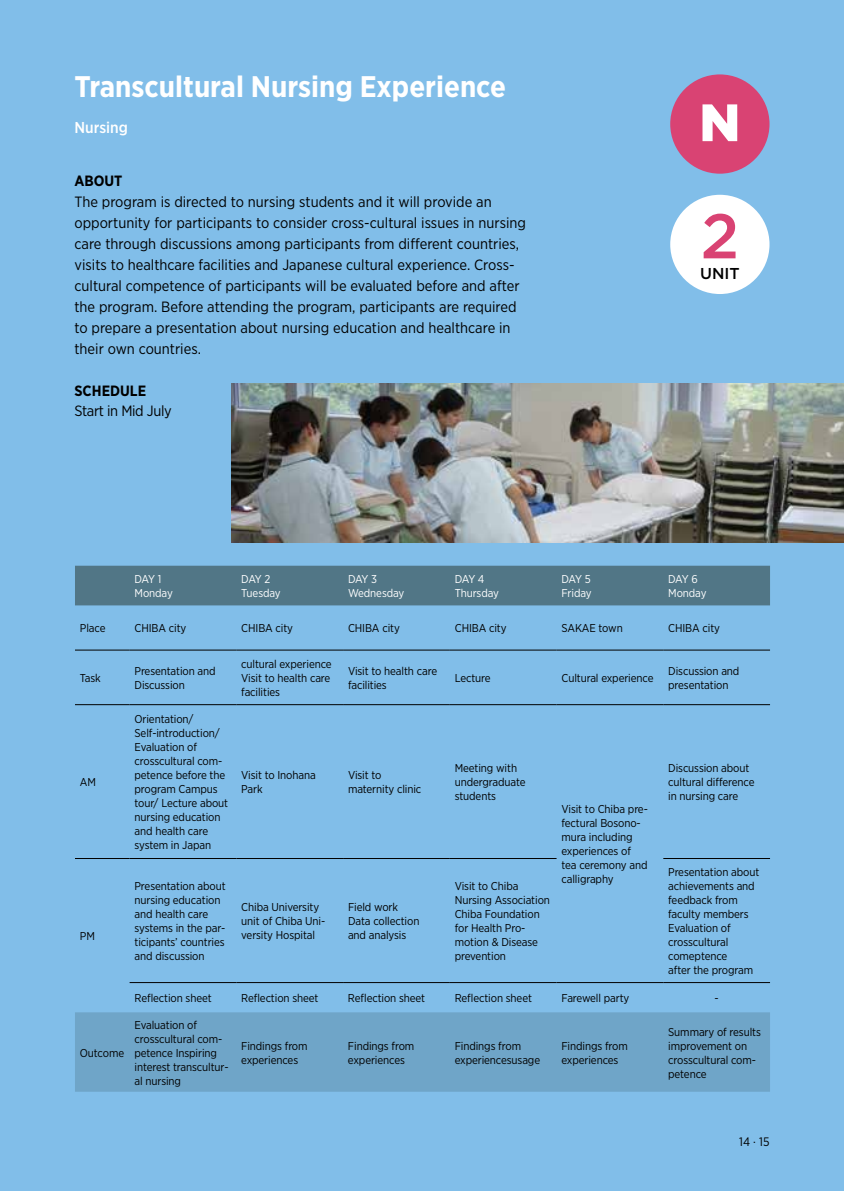
<style>
.page{position:relative;width:844px;height:1191px;background:#fff}
.page>*{position:absolute;margin:0;border:0;box-sizing:border-box;transform-origin:0 0}
.t1{font:500 63px "Gotham";color:#d94373}
.t2{font:900 52.5px "Gotham";color:#fff}
.t3{font:700 29.75px "Gotham Narrow";color:#fff}
.t4{font:500 15.75px "Gotham Narrow";color:#fff}
.t5{font:500 15.75px "Gotham";color:#000}
.t6{font:14.88px/21px "Gotham Narrow";color:#000}
.t7{font:14.88px "Gotham Narrow";letter-spacing:-.025em;color:#000}
.t8{font:700 14.88px "Gotham Narrow";color:#000}
.t9{font:12.25px "Gotham Narrow";color:#000}
.t10{font:11.38px/14px "Gotham Narrow";letter-spacing:-.01em;color:#000}
.t11{font:11.38px/14px "Gotham Narrow";letter-spacing:-.01em;color:#fff}
</style>
<div class="page">
<div style="left:0;top:0;width:843px;height:1191px;background:#81bee9"></div>
<div style="left:670px;top:195px;width:99px;height:99px;background:#fff;border-radius:50%"></div>
<div style="left:670px;top:74px;width:99px;height:100px;background:#d94373;border-radius:50%"></div>
<div style="left:75px;top:566px;width:694px;height:39px;background:#517686"></div>
<div style="left:75px;top:1012px;width:694px;height:79px;background:#6fa5c8"></div>
<hr style="left:75px;top:649px;width:55px;height:1px;background:#000">
<hr style="left:130px;top:649px;width:106px;height:1px;background:#000">
<hr style="left:236px;top:649px;width:107px;height:1px;background:#000">
<hr style="left:343px;top:649px;width:106px;height:1px;background:#000">
<hr style="left:449px;top:649px;width:107px;height:1px;background:#000">
<hr style="left:556px;top:649px;width:107px;height:1px;background:#000">
<hr style="left:663px;top:649px;width:106px;height:1px;background:#000">
<hr style="left:75px;top:704px;width:55px;height:1px;background:#000">
<hr style="left:130px;top:704px;width:106px;height:1px;background:#000">
<hr style="left:236px;top:704px;width:107px;height:1px;background:#000">
<hr style="left:343px;top:704px;width:106px;height:1px;background:#000">
<hr style="left:449px;top:704px;width:107px;height:1px;background:#000">
<hr style="left:556px;top:704px;width:107px;height:1px;background:#000">
<hr style="left:663px;top:704px;width:106px;height:1px;background:#000">
<hr style="left:75px;top:858px;width:55px;height:1px;background:#000">
<hr style="left:130px;top:858px;width:106px;height:1px;background:#000">
<hr style="left:236px;top:858px;width:107px;height:1px;background:#000">
<hr style="left:343px;top:858px;width:106px;height:1px;background:#000">
<hr style="left:449px;top:858px;width:107px;height:1px;background:#000">
<hr style="left:663px;top:858px;width:106px;height:1px;background:#000">
<hr style="left:130px;top:982px;width:106px;height:1px;background:#000">
<hr style="left:236px;top:982px;width:107px;height:1px;background:#000">
<hr style="left:343px;top:982px;width:106px;height:1px;background:#000">
<hr style="left:449px;top:982px;width:107px;height:1px;background:#000">
<hr style="left:556px;top:982px;width:107px;height:1px;background:#000">
<hr style="left:663px;top:982px;width:106px;height:1px;background:#000">
<img style="left:231px;top:383px;width:612px;height:159px">
<h3 class="t3" style="left:74px;top:68px;width:433px">Transcultural Nursing Experience</h3>
<h3 class="t4" style="left:74px;top:117px;width:55px">Nursing</h3>
<h3 class="t8" style="left:74px;top:171px;width:50px">ABOUT</h3>
<p class="t6" style="left:74px;top:190px;width:453px">The program is directed to nursing students and it will provide an opportunity for participants to consider cross-cultural issues in nursing care through discussions among participants from different countries, visits to healthcare facilities and Japanese cultural experience. Cross&shy;cultural competence of participants will be evaluated before and after the program. Before attending the program, participants are required to prepare a presentation about nursing education and healthcare in their own countries.</p>
<h3 class="t8" style="left:74px;top:381px;width:73px">SCHEDULE</h3>
<h3 class="t7" style="left:74px;top:401px;width:99px">Start in Mid July</h3>
<h2 class="t2" style="left:699px;top:86px;width:43px">N</h2>
<h1 class="t1" style="left:700px;top:195px;width:40px">2</h1>
<h3 class="t5" style="left:700px;top:263px;width:41px">UNIT</h3>
<p class="t11" style="left:134px;top:572px;width:40px">DAY 1<br>Monday</p>
<p class="t11" style="left:241px;top:572px;width:41px">DAY 2<br>Tuesday</p>
<p class="t11" style="left:348px;top:572px;width:58px">DAY 3<br>Wednesday</p>
<p class="t11" style="left:454px;top:572px;width:46px">DAY 4<br>Thursday</p>
<p class="t11" style="left:561px;top:572px;width:32px">DAY 5<br>Friday</p>
<p class="t11" style="left:668px;top:572px;width:40px">DAY 6<br>Monday</p>
<p class="t10" style="left:80px;top:621px;width:27px">Place</p>
<p class="t10" style="left:134px;top:621px;width:53px">CHIBA city</p>
<p class="t10" style="left:241px;top:621px;width:53px">CHIBA city</p>
<p class="t10" style="left:348px;top:621px;width:53px">CHIBA city</p>
<p class="t10" style="left:454px;top:621px;width:53px">CHIBA city</p>
<p class="t10" style="left:561px;top:621px;width:63px">SAKAE town</p>
<p class="t10" style="left:668px;top:621px;width:53px">CHIBA city</p>
<p class="t10" style="left:80px;top:670px;width:22px">Task</p>
<p class="t10" style="left:134px;top:663px;width:83px">Presentation and<br>Discussion</p>
<p class="t10" style="left:241px;top:656px;width:92px;text-align:justify">cultural experience Visit to health care facilities</p>
<p class="t10" style="left:348px;top:663px;width:91px">Visit to health care facilities</p>
<p class="t10" style="left:454px;top:670px;width:37px">Lecture</p>
<p class="t10" style="left:561px;top:670px;width:93px">Cultural experience</p>
<p class="t10" style="left:668px;top:663px;width:73px">Discussion and presentation</p>
<p class="t10" style="left:80px;top:775px;width:18px">AM</p>
<p class="t10" style="left:80px;top:929px;width:16px">PM</p>
<p class="t10" style="left:80px;top:1045px;width:46px">Outcome</p>
<p class="t10" style="left:134px;top:712px;width:95px">Orientation/<br>Self-introduction/<br>Evaluation of crosscultural com&shy;petence before the program Campus tour/ Lecture about nursing education and health care system in Japan</p>
<p class="t10" style="left:134px;top:879px;width:93px">Presentation about nursing education and health care systems in the par&shy;ticipants’ countries and discussion</p>
<p class="t10" style="left:241px;top:768px;width:76px">Visit to Inohana<br>Park</p>
<p class="t10" style="left:348px;top:768px;width:75px">Visit to maternity clinic</p>
<p class="t10" style="left:454px;top:761px;width:72px">Meeting with undergraduate students</p>
<p class="t10" style="left:241px;top:900px;width:86px">Chiba University unit of Chiba Uni&shy;versity Hospital</p>
<p class="t10" style="left:348px;top:900px;width:73px">Field work<br>Data collection and analysis</p>
<p class="t10" style="left:454px;top:879px;width:97px">Visit to Chiba<br>Nursing Association<br>Chiba Foundation for Health Pro&shy;motion &amp; Disease prevention</p>
<p class="t10" style="left:561px;top:802px;width:88px">Visit to Chiba pre&shy;fectural Bosono&shy;mura including experiences of tea ceremony and calligraphy</p>
<p class="t10" style="left:668px;top:761px;width:88px">Discussion about cultural difference in nursing care</p>
<p class="t10" style="left:668px;top:865px;width:93px">Presentation about achievements and feedback from faculty members<br>Evaluation of crosscultural comeptence<br>after the program</p>
<p class="t10" style="left:134px;top:991px;width:79px">Reflection sheet</p>
<p class="t10" style="left:241px;top:991px;width:79px">Reflection sheet</p>
<p class="t10" style="left:348px;top:991px;width:79px">Reflection sheet</p>
<p class="t10" style="left:454px;top:991px;width:79px">Reflection sheet</p>
<p class="t10" style="left:561px;top:991px;width:69px">Farewell party</p>
<p class="t10" style="left:714px;top:991px;width:6px">-</p>
<p class="t10" style="left:134px;top:1017px;width:96px">Evaluation of crosscultural com&shy;petence Inspiring interest transcultur&shy;al nursing</p>
<p class="t10" style="left:241px;top:1038px;width:68px">Findings from experiences</p>
<p class="t10" style="left:348px;top:1038px;width:68px">Findings from experiences</p>
<p class="t10" style="left:454px;top:1038px;width:87px">Findings from experiencesusage</p>
<p class="t10" style="left:561px;top:1038px;width:68px">Findings from experiences</p>
<p class="t10" style="left:668px;top:1024px;width:94px">Summary of results improvement on crosscultural com&shy;petence</p>
<p class="t9" style="left:739px;top:1134px;width:32px">14 . 15</p>
</div>
